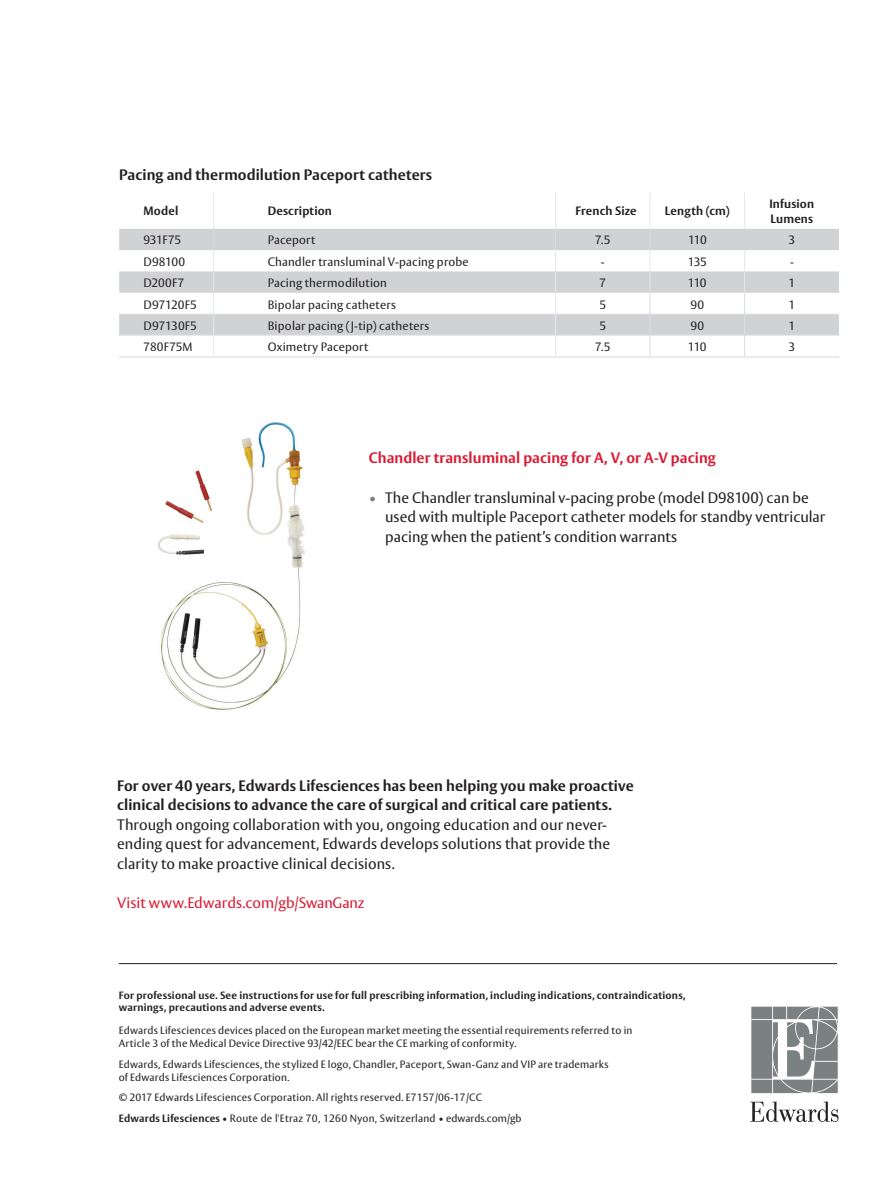
<style>
.page{position:relative;width:893px;height:1187px;background:#fff}
.page>*{position:absolute;margin:0;border:0;box-sizing:border-box;transform-origin:0 0}
.t1{font:15px/19.5px "Vesta Pro";color:#231f20}
.t2{font:700 15px/19.5px "Vesta Pro";letter-spacing:.005em;color:#231f20}
.t3{font:700 15px "Vesta Pro";letter-spacing:.005em;color:#dc1a32}
.t4{font:15px "Vesta Pro";color:#dc1a32}
.t5{font:12px "Vesta Pro";letter-spacing:.015em;color:#231f20}
.t6{font:700 12px/15px "Vesta Pro";letter-spacing:.015em;color:#231f20}
.t7{font:10.5px/13.5px "Vesta Pro";letter-spacing:.02em;color:#231f20}
.t8{font:700 10.5px/12.6px "Vesta Pro";letter-spacing:.02em;color:#231f20}
.s1{color:#7b8080}
.s2{font-weight:700}
</style>
<div class="page">
<svg style="left:751px;top:1006px;width:87px;height:86px;background:#969a9a"></svg>
<svg style="left:750px;top:1101px;width:88px;height:21px"></svg>
<hr style="left:119px;top:963px;width:718px;height:1px;background:#231f20">
<img style="left:158px;top:422px;width:147px;height:288px">
<svg style="left:119px;top:229px;width:720px;height:106px;fill:#d1d2d4"></svg>
<hr style="left:213px;top:192px;width:1px;height:37px;background:#e6e7e9">
<hr style="left:555px;top:192px;width:1px;height:37px;background:#e6e7e9">
<hr style="left:650px;top:192px;width:1px;height:37px;background:#e6e7e9">
<hr style="left:744px;top:192px;width:1px;height:37px;background:#e6e7e9">
<hr style="left:119px;top:313px;width:95px;height:1px;background:#e6e7e9">
<hr style="left:214px;top:313px;width:341px;height:1px;background:#e6e7e9">
<hr style="left:555px;top:313px;width:95px;height:1px;background:#e6e7e9">
<hr style="left:650px;top:313px;width:94px;height:1px;background:#e6e7e9">
<hr style="left:745px;top:313px;width:94px;height:1px;background:#e6e7e9">
<hr style="left:119px;top:335px;width:95px;height:1px;background:#e6e7e9">
<hr style="left:214px;top:335px;width:341px;height:1px;background:#e6e7e9">
<hr style="left:555px;top:335px;width:95px;height:1px;background:#e6e7e9">
<hr style="left:650px;top:335px;width:94px;height:1px;background:#e6e7e9">
<hr style="left:745px;top:335px;width:94px;height:1px;background:#e6e7e9">
<hr style="left:119px;top:356px;width:95px;height:1px;background:#e6e7e9">
<hr style="left:214px;top:356px;width:341px;height:1px;background:#e6e7e9">
<hr style="left:555px;top:356px;width:95px;height:1px;background:#e6e7e9">
<hr style="left:650px;top:356px;width:94px;height:1px;background:#e6e7e9">
<hr style="left:745px;top:356px;width:94px;height:1px;background:#e6e7e9">
<svg style="left:213px;top:229px;width:1px;height:127px"></svg>
<svg style="left:555px;top:229px;width:1px;height:127px"></svg>
<svg style="left:650px;top:229px;width:1px;height:127px"></svg>
<svg style="left:744px;top:250px;width:1px;height:106px"></svg>
<hr style="left:119px;top:357px;width:95px;height:1px;background:#e6e7e9">
<hr style="left:214px;top:357px;width:341px;height:1px;background:#e6e7e9">
<hr style="left:555px;top:357px;width:95px;height:1px;background:#e6e7e9">
<hr style="left:650px;top:357px;width:94px;height:1px;background:#e6e7e9">
<hr style="left:744px;top:357px;width:95px;height:1px;background:#e6e7e9">
<h1 class="t2" style="left:119px;top:165px;width:315px">Pacing and thermodilution Paceport catheters</h1>
<p class="t6" style="left:143px;top:203px;width:36px">Model</p>
<p class="t6" style="left:268px;top:203px;width:66px">Description</p>
<p class="t6" style="left:576px;top:203px;width:63px">French Size</p>
<p class="t6" style="left:665px;top:203px;width:66px">Length (cm)</p>
<p class="t6" style="left:769px;top:196px;width:46px">Infusion<br>Lumens</p>
<p class="t5" style="left:143px;top:233px;width:39px">931F75</p>
<p class="t5" style="left:268px;top:233px;width:49px">Paceport</p>
<p class="t5" style="left:595px;top:233px;width:17px">7.5</p>
<p class="t5" style="left:688px;top:233px;width:20px">110</p>
<p class="t5" style="left:788px;top:233px;width:8px">3</p>
<p class="t5" style="left:143px;top:254px;width:43px">D98100</p>
<p class="t5" style="left:268px;top:254px;width:203px">Chandler transluminal V-pacing probe</p>
<p class="t5" style="left:601px;top:254px;width:5px">-</p>
<p class="t5" style="left:688px;top:254px;width:21px">135</p>
<p class="t5" style="left:790px;top:254px;width:5px">-</p>
<p class="t5" style="left:143px;top:276px;width:42px">D200F7</p>
<p class="t5" style="left:268px;top:276px;width:121px">Pacing thermodilution</p>
<p class="t5" style="left:599px;top:276px;width:8px">7</p>
<p class="t5" style="left:688px;top:276px;width:20px">110</p>
<p class="t5" style="left:789px;top:276px;width:8px">1</p>
<p class="t5" style="left:143px;top:297px;width:55px">D97120F5</p>
<p class="t5" style="left:268px;top:297px;width:130px">Bipolar pacing catheters</p>
<p class="t5" style="left:599px;top:297px;width:8px">5</p>
<p class="t5" style="left:690px;top:297px;width:15px">90</p>
<p class="t5" style="left:789px;top:297px;width:8px">1</p>
<p class="t5" style="left:143px;top:318px;width:55px">D97130F5</p>
<p class="t5" style="left:268px;top:318px;width:163px">Bipolar pacing (J-tip) catheters</p>
<p class="t5" style="left:599px;top:318px;width:8px">5</p>
<p class="t5" style="left:690px;top:318px;width:15px">90</p>
<p class="t5" style="left:789px;top:318px;width:8px">1</p>
<p class="t5" style="left:143px;top:340px;width:51px">780F75M</p>
<p class="t5" style="left:268px;top:340px;width:102px">Oximetry Paceport</p>
<p class="t5" style="left:595px;top:340px;width:17px">7.5</p>
<p class="t5" style="left:688px;top:340px;width:20px">110</p>
<p class="t5" style="left:789px;top:340px;width:8px">3</p>
<h1 class="t3" style="left:369px;top:449px;width:348px">Chandler transluminal pacing for A, V, or A-V pacing</h1>
<h1 class="t1" style="left:385px;top:487px;width:442px;text-indent:-16px"><span class="s1">•</span> The Chandler transluminal v-pacing probe (model D98100) can be used with multiple Paceport catheter models for standby ventricular pacing when the patient’s condition warrants</h1>
<h1 class="t2" style="left:117px;top:775px;width:518px">For over 40 years, Edwards Lifesciences has been helping you make proactive clinical decisions to advance the care of surgical and critical care patients.</h1>
<h1 class="t1" style="left:117px;top:814px;width:495px">Through ongoing collaboration with you, ongoing education and our never&shy;ending quest for advancement, Edwards develops solutions that provide the clarity to make proactive clinical decisions.</h1>
<h1 class="t4" style="left:117px;top:893px;width:249px">Visit www.Edwards.com/gb/SwanGanz</h1>
<p class="t8" style="left:119px;top:988px;width:568px">For professional use. See instructions for use for full prescribing information, including indications, contraindications, warnings, precautions and adverse events.</p>
<p class="t7" style="left:119px;top:1023px;width:515px">Edwards Lifesciences devices placed on the European market meeting the essential requirements referred to in<br>Article 3 of the Medical Device Directive 93/42/EEC bear the CE marking of conformity.</p>
<p class="t7" style="left:119px;top:1056px;width:491px">Edwards, Edwards Lifesciences, the stylized E logo, Chandler, Paceport, Swan-Ganz and VIP are trademarks of Edwards Lifesciences Corporation.</p>
<p class="t7" style="left:119px;top:1087px;width:404px;line-height:20.2px">© 2017 Edwards Lifesciences Corporation. All rights reserved. E7157/06-17/CC<br><span class="s2">Edwards Lifesciences</span> • Route de l'Etraz 70, 1260 Nyon, Switzerland • edwards.com/gb</p>
</div>
